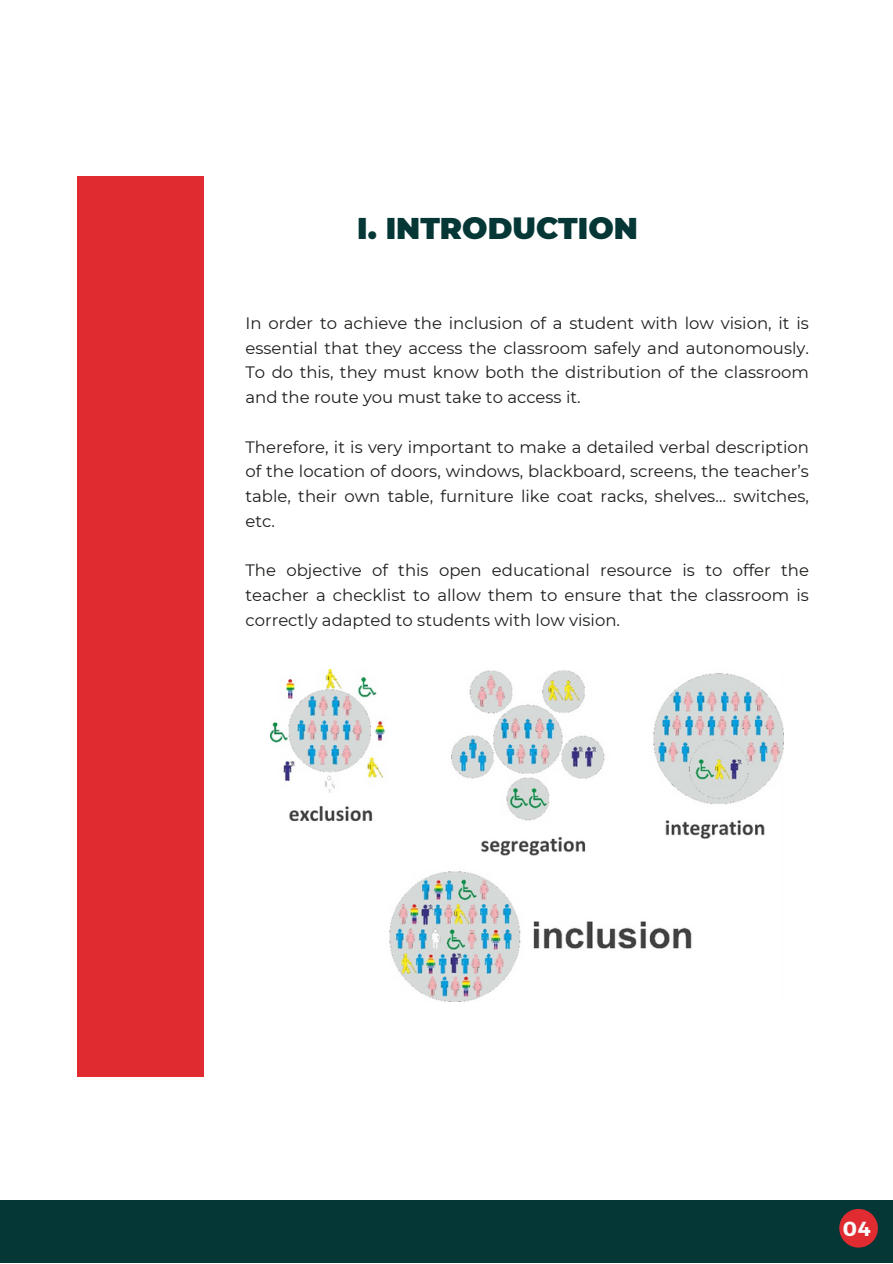
<style>
.page{position:relative;width:893px;height:1264px;background:#fff}
.page>*{position:absolute;margin:0;border:0;box-sizing:border-box;transform-origin:0 0}
.t1{font:900 30px "Montserrat";color:#053737}
.t2{font:700 20.4px "Montserrat";color:#fafafa}
.t3{font:16.5px/24.8px "Montserrat";color:#1d1d1b;text-align:justify}
</style>
<div class="page">
<div style="left:78px;top:176px;width:126px;height:900px;background:#e02b30"></div>
<div style="left:0;top:1200px;width:892px;height:62px;background:#053737"></div>
<div style="left:839px;top:1208px;width:38px;height:39px;background:#e02b30;border-radius:50%"></div>
<img style="left:271px;top:669px;width:512px;height:332px">
<p class="t1" style="left:357px;top:209px;width:282px">I. INTRODUCTION</p>
<p class="t3" style="left:245px;top:310px;width:565px">In order to achieve the inclusion of a student with low vision, it is essential that they access the classroom safely and autonomously.<br>To do this, they must know both the distribution of the classroom and the route you must take to access it.</p>
<p class="t3" style="left:245px;top:434px;width:565px">Therefore, it is very important to make a detailed verbal description of the location of doors, windows, blackboard, screens, the teacher’s table, their own table, furniture like coat racks, shelves… switches, etc.</p>
<p class="t3" style="left:245px;top:558px;width:565px">The objective of this open educational resource is to offer the teacher a checklist to allow them to ensure that the classroom is correctly adapted to students with low vision.</p>
<p class="t2" style="left:842px;top:1215px;width:29px">04</p>
</div>
